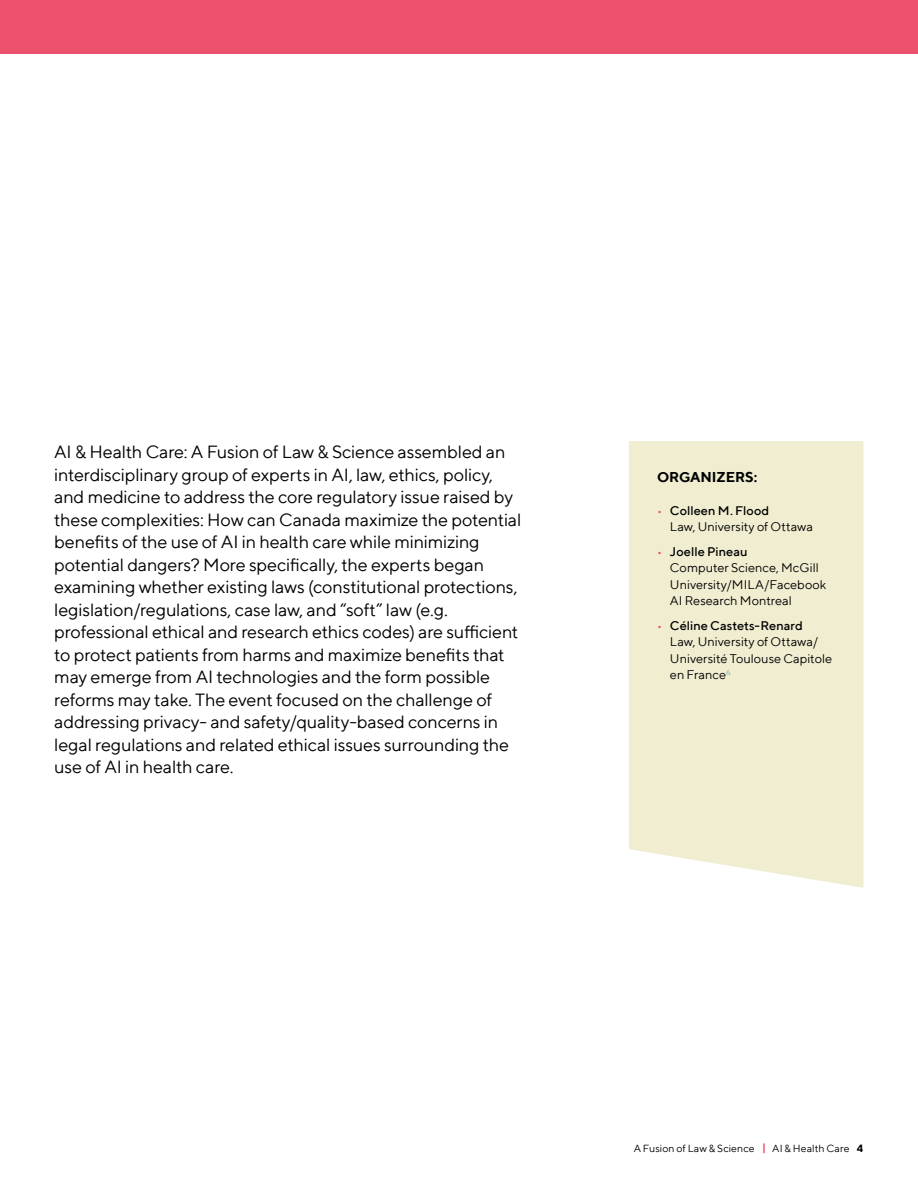
<style>
.page{position:relative;width:918px;height:1188px;background:#fff}
.page>*{position:absolute;margin:0;border:0;box-sizing:border-box;transform-origin:0 0}
.P_intro{font:18px/22.5px "TT Norms";letter-spacing:-.01em;color:#000}
.h2_Sidebar_title{font:700 14.25px "TT Norms";letter-spacing:-.005em;color:#000}
.t1{font:12.75px/16.5px "TT Norms";color:#000}
.t2{font:10.5px "TT Norms";letter-spacing:.005em;color:#000}
.s1{color:#eb516c}
.s2{font-weight:500}
.s3{font-weight:700;color:#eb516c}
.s4{font-weight:700}
</style>
<div class="page">
<div style="left:0;top:0;width:918px;height:54px;background:#eb516c"></div>
<div style="left:629px;top:441px;width:234px;height:447px;background:#f0edd1"></div>
<p class="P_intro" style="left:54px;top:440px;width:469px">AI &amp; Health Care: A Fusion of Law &amp; Science assembled an interdisciplinary group of experts in AI, law, ethics, policy, and medicine to address the core regulatory issue raised by these complexities: How can Canada maximize the potential benefits of the use of AI in health care while minimizing potential dangers? More specifically, the experts began examining whether existing laws (constitutional protections, legislation/regulations, case law, and “soft” law (e.g. professional ethical and research ethics codes) are sufficient to protect patients from harms and maximize benefits that may emerge from AI technologies and the form possible reforms may take. The event focused on the challenge of addressing privacy- and safety/quality-based concerns in legal regulations and related ethical issues surrounding the use of AI in health care.</p>
<p class="h2_Sidebar_title" style="left:657px;top:468px;width:102px">ORGANIZERS:</p>
<p class="t1" style="left:670px;top:502px;width:145px;text-indent:-13px"><span class="s1">•</span> <span class="s2">Colleen M. Flood<br></span>Law, University of Ottawa</p>
<p class="t1" style="left:670px;top:543px;width:158px;text-indent:-13px"><span class="s1">•</span> <span class="s2">Joelle Pineau<br></span>Computer Science, McGill<br>University/MILA/Facebook<br>AI Research Montreal</p>
<p class="t1" style="left:670px;top:617px;width:164px;text-indent:-13px"><span class="s1">•</span> <span class="s2">Céline Castets-Renard<br></span>Law, University of Ottawa/<br>Université Toulouse Capitole en France<sup>6</sup></p>
<p class="t2" style="left:634px;top:1142px;width:231px">A Fusion of Law &amp; Science <span class="s3">|</span> AI &amp; Health Care <span class="s4">4</span></p>
</div>
